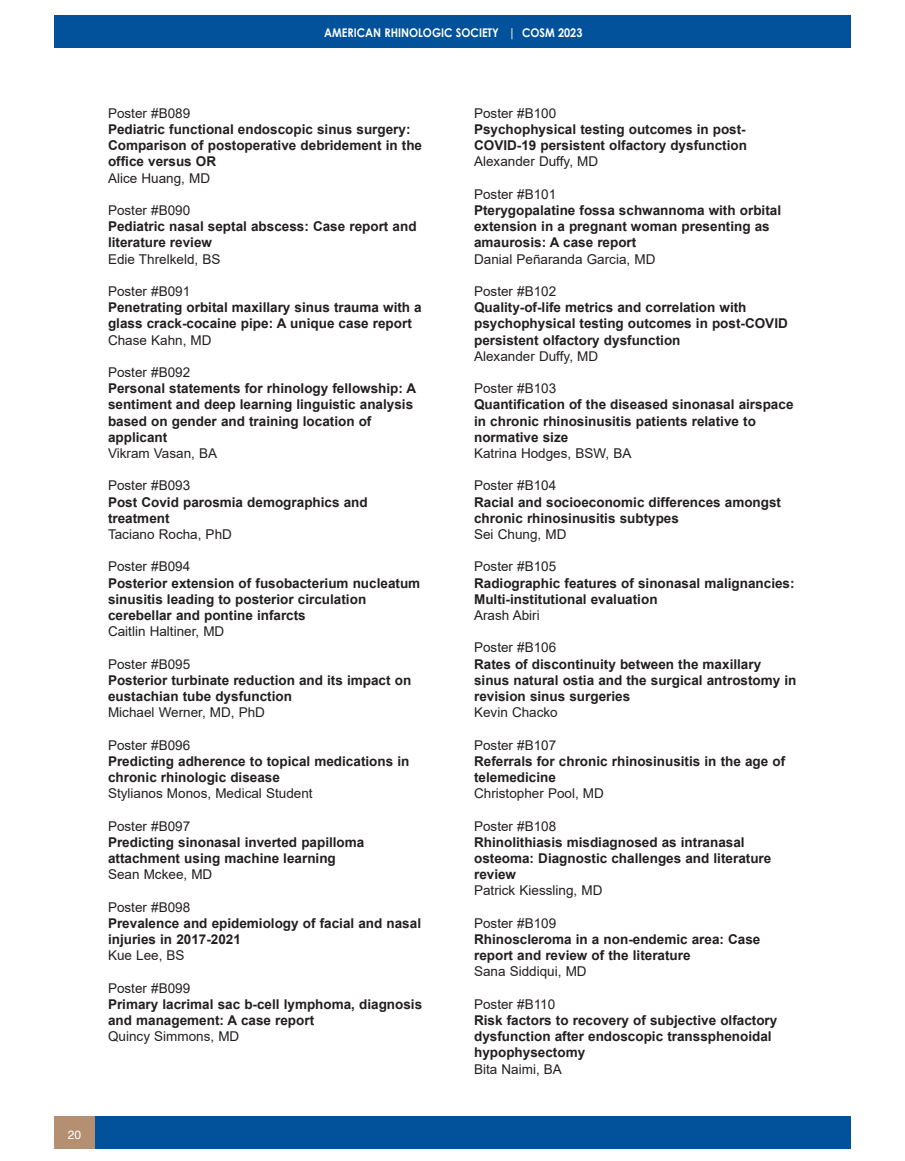
<style>
.page{position:relative;width:905px;height:1161px;background:#fff}
.page>*{position:absolute;margin:0;border:0;box-sizing:border-box;transform-origin:0 0}
.t1{font:700 13.5px/16.2px "Arial";color:#231f20}
.t2{font:13.5px "Arial";color:#231f20}
.t3{font:700 12px "Century Gothic";color:#fff;scale:.9 1}
.t4{font:12px "Helvetica";color:#fff}
</style>
<div class="page">
<div style="left:54px;top:1117px;width:796px;height:32px;background:#01529b"></div>
<div style="left:54px;top:1117px;width:41px;height:32px;background:#b48f71"></div>
<div style="left:54px;top:16px;width:796px;height:32px;background:#01529b"></div>
<p class="t3" style="left:324px;top:23px;width:288px">AMERICAN RHINOLOGIC SOCIETY | COSM 2023</p>
<p class="t2" style="left:108px;top:104px;width:84px">Poster #B089</p>
<p class="t1" style="left:108px;top:121px;width:315px">Pediatric functional endoscopic sinus surgery:<br>Comparison of postoperative debridement in the office versus OR</p>
<p class="t2" style="left:108px;top:169px;width:104px">Alice Huang, MD</p>
<p class="t2" style="left:108px;top:201px;width:84px">Poster #B090</p>
<p class="t1" style="left:108px;top:219px;width:310px">Pediatric nasal septal abscess: Case report and literature review</p>
<p class="t2" style="left:108px;top:250px;width:114px">Edie Threlkeld, BS</p>
<p class="t2" style="left:108px;top:282px;width:84px">Poster #B091</p>
<p class="t1" style="left:108px;top:300px;width:315px">Penetrating orbital maxillary sinus trauma with a glass crack-cocaine pipe: A unique case report</p>
<p class="t2" style="left:108px;top:331px;width:105px">Chase Kahn, MD</p>
<p class="t2" style="left:108px;top:363px;width:84px">Poster #B092</p>
<p class="t1" style="left:108px;top:381px;width:310px">Personal statements for rhinology fellowship: A sentiment and deep learning linguistic analysis based on gender and training location of applicant</p>
<p class="t2" style="left:108px;top:444px;width:111px">Vikram Vasan, BA</p>
<p class="t2" style="left:108px;top:476px;width:84px">Poster #B093</p>
<p class="t1" style="left:108px;top:494px;width:261px">Post Covid parosmia demographics and treatment</p>
<p class="t2" style="left:108px;top:525px;width:125px">Taciano Rocha, PhD</p>
<p class="t2" style="left:108px;top:557px;width:84px">Poster #B094</p>
<p class="t1" style="left:108px;top:575px;width:314px">Posterior extension of fusobacterium nucleatum sinusitis leading to posterior circulation cerebellar and pontine infarcts</p>
<p class="t2" style="left:108px;top:622px;width:118px">Caitlin Haltiner, MD</p>
<p class="t2" style="left:108px;top:655px;width:84px">Poster #B095</p>
<p class="t1" style="left:108px;top:672px;width:305px">Posterior turbinate reduction and its impact on eustachian tube dysfunction</p>
<p class="t2" style="left:108px;top:703px;width:158px">Michael Werner, MD, PhD</p>
<p class="t2" style="left:108px;top:736px;width:84px">Poster #B096</p>
<p class="t1" style="left:108px;top:753px;width:303px">Predicting adherence to topical medications in chronic rhinologic disease</p>
<p class="t2" style="left:108px;top:784px;width:206px">Stylianos Monos, Medical Student</p>
<p class="t2" style="left:108px;top:817px;width:84px">Poster #B097</p>
<p class="t1" style="left:108px;top:834px;width:258px">Predicting sinonasal inverted papilloma attachment using machine learning</p>
<p class="t2" style="left:108px;top:865px;width:106px">Sean Mckee, MD</p>
<p class="t2" style="left:108px;top:898px;width:84px">Poster #B098</p>
<p class="t1" style="left:108px;top:915px;width:314px">Prevalence and epidemiology of facial and nasal injuries in 2017-2021</p>
<p class="t2" style="left:108px;top:946px;width:78px">Kue Lee, BS</p>
<p class="t2" style="left:108px;top:979px;width:84px">Poster #B099</p>
<p class="t1" style="left:108px;top:996px;width:315px">Primary lacrimal sac b-cell lymphoma, diagnosis and management: A case report</p>
<p class="t2" style="left:108px;top:1027px;width:133px">Quincy Simmons, MD</p>
<p class="t4" style="left:68px;top:1128px;width:15px">20</p>
<p class="t2" style="left:474px;top:104px;width:84px">Poster #B100</p>
<p class="t1" style="left:474px;top:121px;width:274px">Psychophysical testing outcomes in post-<br>COVID-19 persistent olfactory dysfunction</p>
<p class="t2" style="left:474px;top:152px;width:126px">Alexander Duffy, MD</p>
<p class="t2" style="left:474px;top:185px;width:84px">Poster #B101</p>
<p class="t1" style="left:474px;top:202px;width:308px">Pterygopalatine fossa schwannoma with orbital extension in a pregnant woman presenting as amaurosis: A case report</p>
<p class="t2" style="left:474px;top:250px;width:183px">Danial Peñaranda Garcia, MD</p>
<p class="t2" style="left:474px;top:282px;width:84px">Poster #B102</p>
<p class="t1" style="left:474px;top:300px;width:315px">Quality-of-life metrics and correlation with psychophysical testing outcomes in post-COVID persistent olfactory dysfunction</p>
<p class="t2" style="left:474px;top:347px;width:126px">Alexander Duffy, MD</p>
<p class="t2" style="left:474px;top:379px;width:84px">Poster #B103</p>
<p class="t1" style="left:474px;top:397px;width:321px">Quantification of the diseased sinonasal airspace in chronic rhinosinusitis patients relative to normative size</p>
<p class="t2" style="left:474px;top:444px;width:159px">Katrina Hodges, BSW, BA</p>
<p class="t2" style="left:474px;top:476px;width:84px">Poster #B104</p>
<p class="t1" style="left:474px;top:494px;width:308px">Racial and socioeconomic differences amongst chronic rhinosinusitis subtypes</p>
<p class="t2" style="left:474px;top:525px;width:94px">Sei Chung, MD</p>
<p class="t2" style="left:474px;top:557px;width:84px">Poster #B105</p>
<p class="t1" style="left:474px;top:575px;width:322px">Radiographic features of sinonasal malignancies:<br>Multi-institutional evaluation</p>
<p class="t2" style="left:474px;top:606px;width:67px">Arash Abiri</p>
<p class="t2" style="left:474px;top:638px;width:84px">Poster #B106</p>
<p class="t1" style="left:474px;top:656px;width:324px">Rates of discontinuity between the maxillary sinus natural ostia and the surgical antrostomy in revision sinus surgeries</p>
<p class="t2" style="left:474px;top:703px;width:85px">Kevin Chacko</p>
<p class="t2" style="left:474px;top:736px;width:84px">Poster #B107</p>
<p class="t1" style="left:474px;top:753px;width:312px">Referrals for chronic rhinosinusitis in the age of telemedicine</p>
<p class="t2" style="left:474px;top:784px;width:131px">Christopher Pool, MD</p>
<p class="t2" style="left:474px;top:817px;width:84px">Poster #B108</p>
<p class="t1" style="left:474px;top:834px;width:299px">Rhinolithiasis misdiagnosed as intranasal osteoma: Diagnostic challenges and literature review</p>
<p class="t2" style="left:474px;top:881px;width:130px">Patrick Kiessling, MD</p>
<p class="t2" style="left:474px;top:914px;width:84px">Poster #B109</p>
<p class="t1" style="left:474px;top:931px;width:288px">Rhinoscleroma in a non-endemic area: Case report and review of the literature</p>
<p class="t2" style="left:474px;top:962px;width:114px">Sana Siddiqui, MD</p>
<p class="t2" style="left:474px;top:995px;width:83px">Poster #B110</p>
<p class="t1" style="left:474px;top:1012px;width:305px">Risk factors to recovery of subjective olfactory dysfunction after endoscopic transsphenoidal hypophysectomy</p>
<p class="t2" style="left:474px;top:1060px;width:89px">Bita Naimi, BA</p>
</div>
